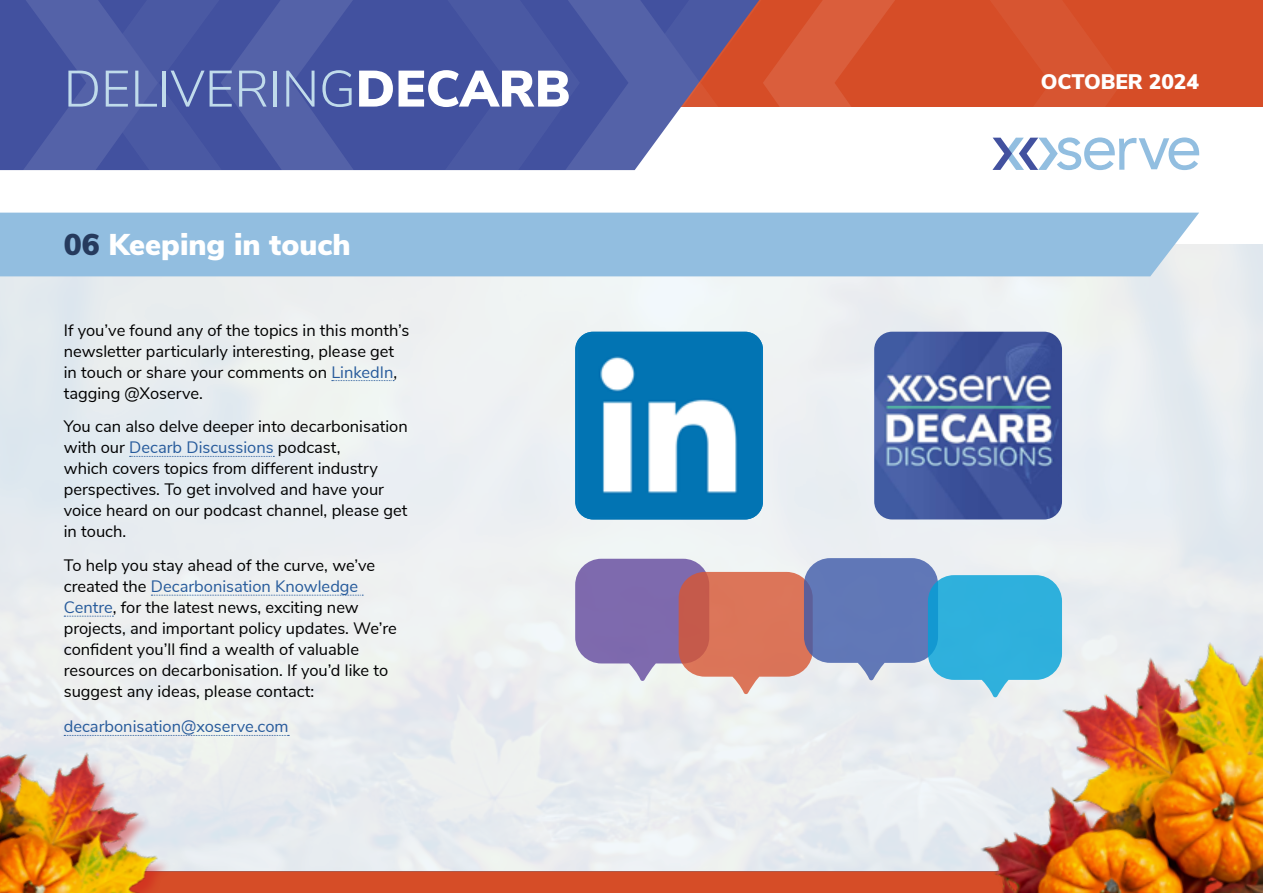
<style>
.page{position:relative;width:1263px;height:893px;background:#fff}
.page>*{position:absolute;margin:0;border:0;box-sizing:border-box;transform-origin:0 0}
.t1{font:300 51px "Nunito Sans";color:#c0dbeb}
.t2{font:900 30px "Nunito Sans";color:#fff}
.t3{font:900 21px "Nunito Sans";color:#fff}
.t4{font:16.5px/21px "Nunito Sans";color:#000}
.t5{font:16.5px "Nunito Sans";color:#275b9b}
.s1{font-weight:900;color:#fff}
.s2{color:#263a5d}
.s3{color:#275b9b}
</style>
<div class="page">
<div style="left:361px;top:0;width:902px;height:106px;background:#d64d27"></div>
<div style="left:0;top:872px;width:1263px;height:21px;background:#d64d27"></div>
<svg style="left:0;top:0;width:1199px;height:170px"></svg>
<div style="left:0;top:244px;width:1263px;height:628px;background:#eceef0"></div>
<div style="left:0;top:213px;width:1199px;height:63px;background:#92bee0"></div>
<svg style="left:332px;top:380px;width:62px;height:1px"></svg>
<svg style="left:130px;top:456px;width:144px;height:1px"></svg>
<svg style="left:151px;top:595px;width:212px;height:1px"></svg>
<svg style="left:64px;top:616px;width:49px;height:1px"></svg>
<svg style="left:196px;top:735px;width:93px;height:1px"></svg>
<svg style="left:575px;top:558px;width:487px;height:136px"></svg>
<img style="left:575px;top:332px;width:188px;height:187px">
<img style="left:874px;top:332px;width:188px;height:187px">
<img style="left:925px;top:600px;width:338px;height:293px">
<img style="left:0;top:655px;width:196px;height:238px">
<h1 class="t1" style="left:64px;top:52px;width:508px">DELIVERING<span class="s1">DECARB</span></h1>
<p class="t3" style="left:1041px;top:67px;width:160px">OCTOBER 2024</p>
<h2 class="t2" style="left:64px;top:223px;width:288px"><span class="s2">06</span> Keeping in touch</h2>
<p class="t4" style="left:64px;top:318px;width:347px">If you’ve found any of the topics in this month’s newsletter particularly interesting, please get in touch or share your comments on <span class="s3">LinkedIn</span>, tagging @Xoserve.</p>
<p class="t4" style="left:64px;top:415px;width:345px">You can also delve deeper into decarbonisation with our <span class="s3">Decarb Discussions</span> podcast,<br>which covers topics from different industry perspectives. To get involved and have your voice heard on our podcast channel, please get in touch.</p>
<p class="t4" style="left:64px;top:554px;width:335px">To help you stay ahead of the curve, we’ve created the <span class="s3">Decarbonisation Knowledge Centre</span>, for the latest news, exciting new projects, and important policy updates. We’re confident you’ll find a wealth of valuable resources on decarbonisation. If you’d like to suggest any ideas, please contact:</p>
<p class="t5" style="left:64px;top:715px;width:226px">decarbonisation@xoserve.com</p>
</div>
